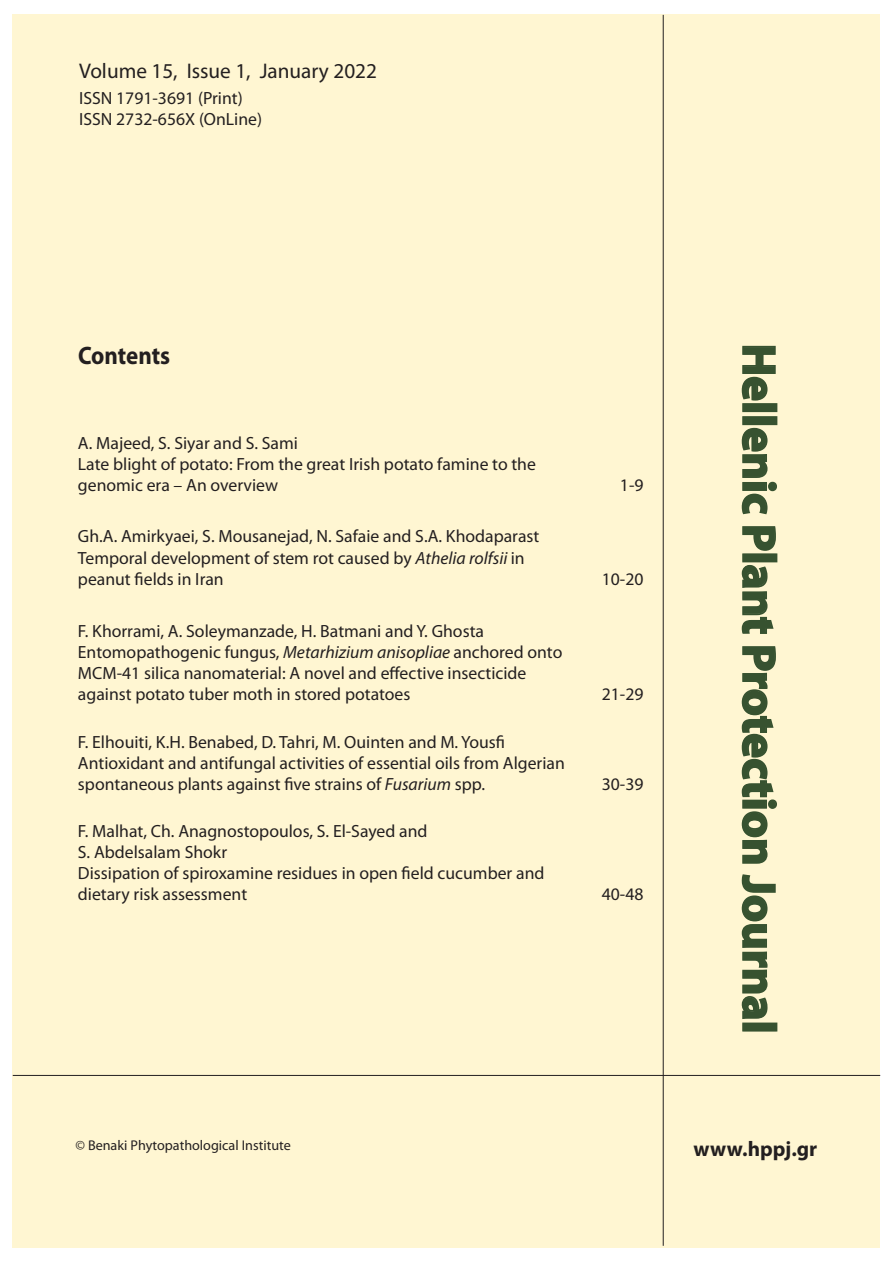
<style>
.page{position:relative;width:893px;height:1263px;background:#fff}
.page>*{position:absolute;margin:0;border:0;box-sizing:border-box;transform-origin:0 0}
.t1{font:700 46.95px "Myriad Pro";color:#375230}
.t2{font:700 25.35px "Myriad Pro";letter-spacing:-.005em;color:#231f20;scale:.91 1}
.t3{font:21.15px "Myriad Pro";color:#231f20}
.t4{font:700 21.15px "Myriad Pro";color:#231f20}
.t5{font:17.7px/21.1px "Myriad Pro";color:#231f20}
.t6{font:14.1px "Myriad Pro";color:#231f20}
.s1{font-style:italic}
</style>
<div class="page">
<div style="left:13px;top:15px;width:867px;height:1233px;background:#fff6d2"></div>
<hr style="left:663px;top:15px;width:1px;height:1231px;background:#231f20">
<hr style="left:13px;top:1075px;width:867px;height:1px;background:#231f20">
<p class="t3" style="left:79px;top:63px;width:299px">Volume 15, Issue 1, January 2022</p>
<p class="t5" style="left:79px;top:89px;width:184px">ISSN 1791-3691 (Print)<br>ISSN 2732-656X (OnLine)</p>
<h2 class="t2" style="left:78px;top:346px;width:103px">Contents</h2>
<p class="t5" style="left:78px;top:434px;width:459px">A. Majeed, S. Siyar and S. Sami<br>Late blight of potato: From the great Irish potato famine to the genomic era – An overview</p>
<p class="t5" style="left:78px;top:527px;width:463px">Gh.A. Amirkyaei, S. Mousanejad, N. Safaie and S.A. Khodaparast<br>Temporal development of stem rot caused by <span class="s1">Athelia rolfsii</span> in peanut fields in Iran</p>
<p class="t5" style="left:78px;top:622px;width:486px">F. Khorrami, A. Soleymanzade, H. Batmani and Y. Ghosta Entomopathogenic fungus, <span class="s1">Metarhizium anisopliae</span> anchored onto MCM-41 silica nanomaterial: A novel and effective insecticide against potato tuber moth in stored potatoes</p>
<p class="t5" style="left:78px;top:733px;width:488px">F. Elhouiti, K.H. Benabed, D. Tahri, M. Ouinten and M. Yousfi<br>Antioxidant and antifungal activities of essential oils from Algerian spontaneous plants against five strains of <span class="s1">Fusarium</span> spp.</p>
<p class="t5" style="left:78px;top:822px;width:468px">F. Malhat, Ch. Anagnostopoulos, S. El-Sayed and<br>S. Abdelsalam Shokr<br>Dissipation of spiroxamine residues in open field cucumber and dietary risk assessment</p>
<p class="t5" style="left:620px;top:476px;width:25px">1-9</p>
<p class="t5" style="left:602px;top:570px;width:43px">10-20</p>
<p class="t5" style="left:602px;top:685px;width:43px">21-29</p>
<p class="t5" style="left:602px;top:775px;width:43px">30-39</p>
<p class="t5" style="left:602px;top:885px;width:43px">40-48</p>
<p class="t6" style="left:75px;top:1140px;width:217px">© Benaki Phytopathological Institute</p>
<h1 class="t1" style="left:776px;top:344px;width:691px;rotate:90deg">Hellenic Plant Protection Journal</h1>
<p class="t4" style="left:693px;top:1141px;width:125px">www.hppj.gr</p>
</div>
